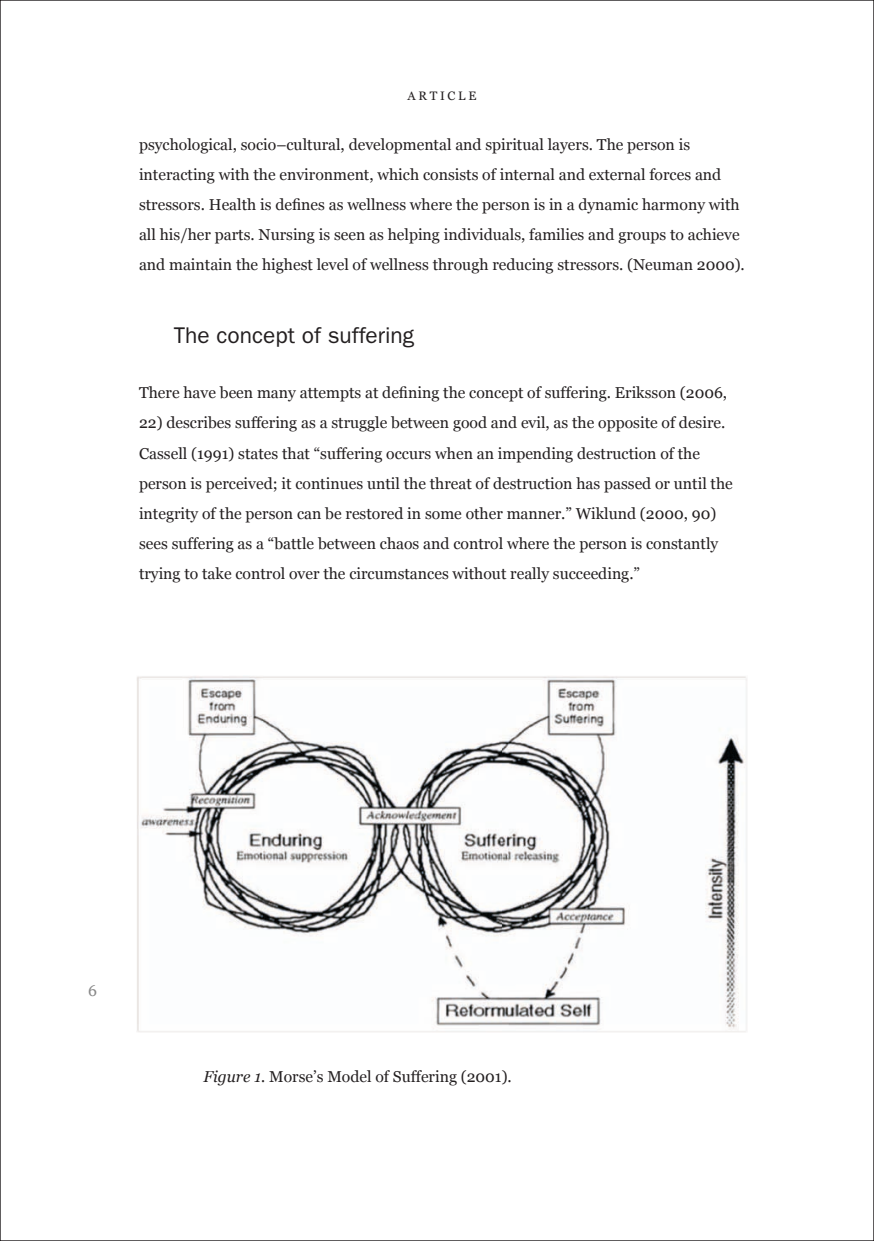
<style>
.page{position:relative;width:874px;height:1241px;background:#fff}
.page>*{position:absolute;margin:0;border:0;box-sizing:border-box;transform-origin:0 0}
.t1{font:22.75px "ITC Franklin Gothic Std";color:#231f20}
.t2{font:15.75px/30.1px "Georgia";color:#231f20}
.t3{font:15.75px "Georgia";color:#888}
.t4{font:12.25px "Georgia";letter-spacing:.22em;color:#231f20}
.s1{font-style:italic}
</style>
<div class="page">
<img style="left:137px;top:676px;width:610px;height:356px">
<p class="t4" style="left:407px;top:89px;width:70px">ARTICLE</p>
<p class="t2" style="left:139px;top:129px;width:607px">psychological, socio–cultural, developmental and spiritual layers. The person is interacting with the environment, which consists of internal and external forces and stressors. Health is defines as wellness where the person is in a dynamic harmony with all his/her parts. Nursing is seen as helping individuals, families and groups to achieve and maintain the highest level of wellness through reducing stressors. (Neuman 2000).</p>
<h1 class="t1" style="left:174px;top:322px;width:242px">The concept of suffering</h1>
<p class="t2" style="left:139px;top:378px;width:589px">There have been many attempts at defining the concept of suffering. Eriksson (2006,</p>
<p class="t2" style="left:139px;top:408px;width:595px">22) describes suffering as a struggle between good and evil, as the opposite of desire.<br>Cassell (1991) states that “suffering occurs when an impending destruction of the person is perceived; it continues until the threat of destruction has passed or until the integrity of the person can be restored in some other manner.” Wiklund (2000, 90) sees suffering as a “battle between chaos and control where the person is constantly trying to take control over the circumstances without really succeeding.”</p>
<p class="t3" style="left:88px;top:981px;width:10px">6</p>
<p class="t2" style="left:203px;top:1061px;width:309px"><span class="s1">Figure 1.</span> Morse’s Model of Suffering (2001).</p>
</div>
